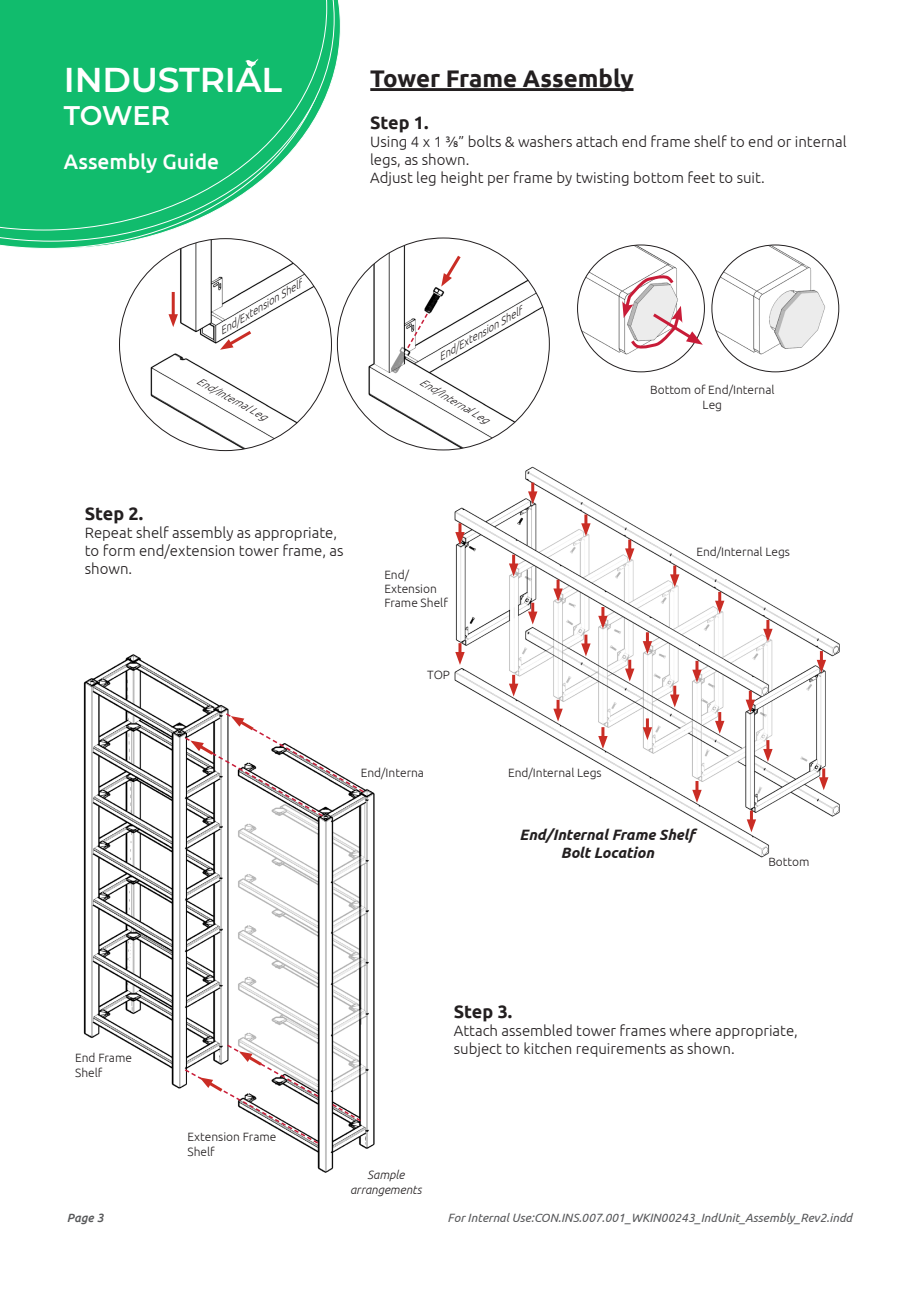
<style>
.page{position:relative;width:919px;height:1289px;background:#fff}
.page>*{position:absolute;margin:0;border:0;box-sizing:border-box;transform-origin:0 0}
.t1{font:600 34.5px "Montserrat";letter-spacing:-.005em;color:#fff}
.t2{font:600 27px "Montserrat";letter-spacing:-.01em;color:#fff}
.t3{font:700 24px "Ubuntu";color:#231f20}
.t4{font:500 21px "Ubuntu";color:#fff}
.t5{font:700 18px "Ubuntu";color:#231f20}
.t6{font:300 15px/18px "Ubuntu";color:#231f20}
.t7{font:italic 700 15px "Ubuntu";color:#231f20}
.t8{font:300 12px/14.4px "Ubuntu";color:#231f20}
.t9{font:italic 12px "Ubuntu";color:#57585a}
.t10{font:italic 300 12px "Ubuntu";color:#231f20}
.t11{font:italic 500 12px "Ubuntu";color:#57585a}
.t12{font:italic 300 10.5px "Ubuntu";color:#231f20}
</style>
<div class="page">
<svg style="left:334px;top:0;width:7px;height:73px"></svg>
<svg style="left:0;top:241px;width:272px;height:8px"></svg>
<svg style="left:0;top:0;width:334px;height:241px"></svg>
<svg style="left:0;top:0;width:327px;height:230px;background:#2cc37d"></svg>
<img style="left:119px;top:239px;width:212px;height:211px;border-radius:106px">
<svg style="left:220px;top:328px;width:34px;height:22px"></svg>
<hr style="left:172px;top:292px;width:3px;height:26px;background:#ca2d25">
<svg style="left:168px;top:314px;width:10px;height:13px"></svg>
<img style="left:337px;top:238px;width:212px;height:212px;border-radius:106px">
<svg style="left:406px;top:312px;width:23px;height:38px"></svg>
<svg style="left:441px;top:252px;width:22px;height:34px"></svg>
<hr style="left:370px;top:88px;width:263px;height:3px;background:#231f20">
<img style="left:83px;top:654px;width:292px;height:519px">
<svg style="left:331px;top:1102px;width:31px;height:20px"></svg>
<svg style="left:183px;top:712px;width:182px;height:105px"></svg>
<svg style="left:183px;top:1043px;width:137px;height:101px"></svg>
<img style="left:454px;top:466px;width:386px;height:392px">
<svg style="left:816px;top:651px;width:10px;height:21px"></svg>
<svg style="left:763px;top:620px;width:9px;height:21px"></svg>
<svg style="left:763px;top:740px;width:9px;height:21px"></svg>
<svg style="left:715px;top:592px;width:9px;height:21px"></svg>
<svg style="left:715px;top:712px;width:9px;height:21px"></svg>
<svg style="left:670px;top:565px;width:9px;height:22px"></svg>
<svg style="left:670px;top:685px;width:9px;height:22px"></svg>
<svg style="left:625px;top:539px;width:9px;height:22px"></svg>
<svg style="left:625px;top:659px;width:9px;height:22px"></svg>
<svg style="left:581px;top:514px;width:9px;height:22px"></svg>
<svg style="left:581px;top:634px;width:9px;height:22px"></svg>
<svg style="left:528px;top:482px;width:9px;height:22px"></svg>
<svg style="left:528px;top:602px;width:9px;height:22px"></svg>
<svg style="left:455px;top:523px;width:9px;height:22px"></svg>
<svg style="left:455px;top:643px;width:9px;height:22px"></svg>
<svg style="left:509px;top:554px;width:9px;height:22px"></svg>
<svg style="left:509px;top:674px;width:9px;height:22px"></svg>
<svg style="left:553px;top:579px;width:9px;height:22px"></svg>
<svg style="left:553px;top:699px;width:9px;height:22px"></svg>
<svg style="left:598px;top:607px;width:9px;height:21px"></svg>
<svg style="left:598px;top:727px;width:9px;height:22px"></svg>
<svg style="left:642px;top:632px;width:10px;height:22px"></svg>
<svg style="left:642px;top:718px;width:10px;height:22px"></svg>
<svg style="left:692px;top:661px;width:9px;height:21px"></svg>
<svg style="left:692px;top:781px;width:9px;height:21px"></svg>
<svg style="left:745px;top:690px;width:10px;height:22px"></svg>
<svg style="left:746px;top:810px;width:10px;height:22px"></svg>
<svg style="left:819px;top:768px;width:9px;height:22px"></svg>
<svg style="left:245px;top:58px;width:14px;height:11px"></svg>
<img style="left:711px;top:245px;width:127px;height:127px;border-radius:63px">
<img style="left:577px;top:245px;width:127px;height:127px;border-radius:63px">
<svg style="left:622px;top:275px;width:80px;height:75px"></svg>
<p class="t1" style="left:64px;top:55px;width:220px">INDUSTRIAL</p>
<p class="t2" style="left:64px;top:96px;width:108px">TOWER</p>
<p class="t4" style="left:64px;top:148px;width:157px">Assembly Guide</p>
<p class="t3" style="left:370px;top:63px;width:265px">Tower Frame Assembly</p>
<p class="t5" style="left:370px;top:111px;width:60px">Step 1.</p>
<p class="t6" style="left:370px;top:132px;width:478px">Using 4 x 1 3/8” bolts &amp; washers attach end frame shelf to end or internal legs, as shown.</p>
<p class="t6" style="left:370px;top:168px;width:396px">Adjust leg height per frame by twisting bottom feet to suit.</p>
<p class="t12" style="left:216px;top:326px;width:95px;rotate:-31deg">End/Extension Shelf</p>
<p class="t12" style="left:200px;top:375px;width:79px;rotate:28deg">End/Internal Leg</p>
<p class="t5" style="left:85px;top:503px;width:60px">Step 2.</p>
<p class="t6" style="left:85px;top:523px;width:260px">Repeat shelf assembly as appropriate, to form end/extension tower frame, as shown.</p>
<p class="t12" style="left:435px;top:352px;width:95px;rotate:-30deg">End/Extension Shelf</p>
<p class="t12" style="left:424px;top:375px;width:79px;rotate:31deg">End/Internal Leg</p>
<p class="t8" style="left:384px;top:567px;width:54px">End/<br>Extension</p>
<p class="t8" style="left:384px;top:595px;width:65px">Frame Shelf</p>
<p class="t8" style="left:427px;top:667px;width:24px">TOP</p>
<p class="t8" style="left:650px;top:382px;width:126px;text-align:center">Bottom of End/Internal<br>Leg</p>
<p class="t8" style="left:696px;top:544px;width:95px">End/Internal Legs</p>
<p class="t8" style="left:361px;top:764px;width:95px">End/Internal Legs</p>
<p class="t8" style="left:508px;top:764px;width:95px">End/Internal Legs</p>
<p class="t7" style="left:519px;top:825px;width:177px">End/Internal Frame Shelf</p>
<p class="t7" style="left:560px;top:843px;width:94px">Bolt Location</p>
<p class="t8" style="left:768px;top:853px;width:43px">Bottom</p>
<p class="t8" style="left:75px;top:1050px;width:58px">End Frame<br>Shelf</p>
<p class="t8" style="left:187px;top:1129px;width:90px">Extension Frame<br>Shelf</p>
<p class="t5" style="left:454px;top:1000px;width:60px">Step 3.</p>
<p class="t6" style="left:454px;top:1021px;width:345px">Attach assembled tower frames where appropriate, subject to kitchen requirements as shown.</p>
<p class="t10" style="left:367px;top:1167px;width:39px">Sample</p>
<p class="t10" style="left:350px;top:1182px;width:73px">arrangements</p>
<p class="t11" style="left:67px;top:1210px;width:38px">Page 3</p>
<p class="t9" style="left:447px;top:1210px;width:406px">For Internal Use:CON.INS.007.001_WKIN00243_IndUnit_Assembly_Rev2.indd</p>
</div>
